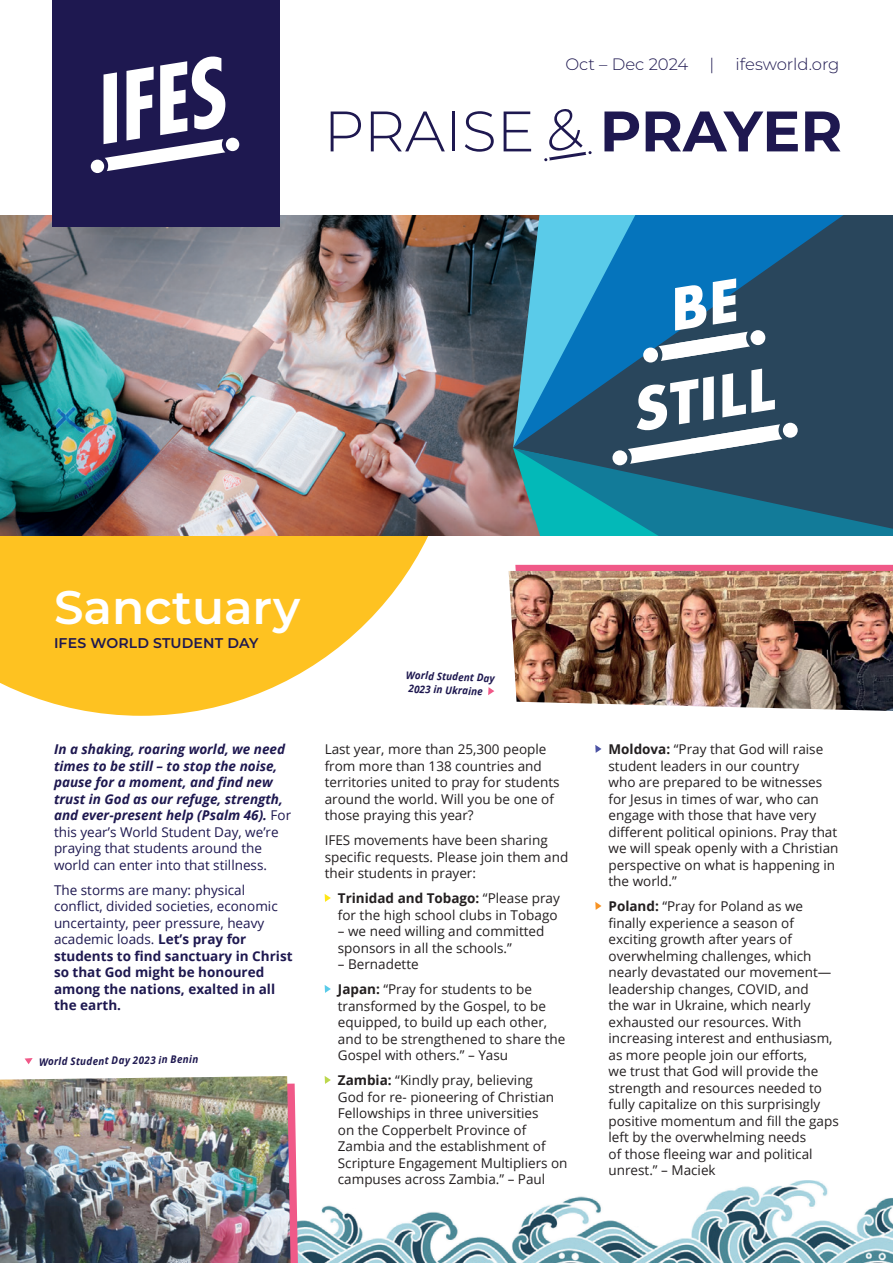
<style>
.page{position:relative;width:893px;height:1263px;background:#fff}
.page>*{position:absolute;margin:0;border:0;box-sizing:border-box;transform-origin:0 0}
.t1{font:300 57px "Montserrat";color:#1e1850}
.t2{font:700 57px "Montserrat";letter-spacing:-.005em;color:#1e1850}
.t3{font:italic 700 55.8px/93.2px "Futura";color:#fff;text-align:center}
.t4{font:600 46.95px "Montserrat";color:#fff}
.t5{font:300 16.5px "Montserrat";color:#1e1850}
.t6{font:600 14.1px "Montserrat";letter-spacing:.01em;color:#1e1850}
.t7{font:13.5px/16.5px "Open Sans";color:#231f20}
.t8{font:italic 700 13.5px/16.5px "Open Sans";color:#1e1850}
.t9{font:700 13.5px/16.5px "Open Sans";color:#1e1850}
.t10{font:italic 700 10.5px/13.5px "Open Sans";color:#1e1850;scale:.94 1}
.s1{font-weight:400;font-style:normal}
.s2{font-weight:400}
.s3{font-weight:700}
</style>
<div class="page">
<img style="left:0;top:215px;width:513px;height:322px">
<img style="left:298px;top:1180px;width:595px;height:83px">
<svg style="left:291px;top:1083px;width:7px;height:180px"></svg>
<div style="left:515px;top:565px;width:378px;height:6px;background:#f05988"></div>
<div style="left:52px;top:0;width:228px;height:226px;background:#1e1850"></div>
<div style="left:91px;top:160px;width:13px;height:13px;background:#fff;border-radius:50%"></div>
<svg style="left:104px;top:56px;width:121px;height:115px"></svg>
<div style="left:226px;top:138px;width:13px;height:13px;background:#fff;border-radius:50%"></div>
<img style="left:0;top:1076px;width:291px;height:187px">
<svg style="left:25px;top:1058px;width:8px;height:6px"></svg>
<svg style="left:513px;top:215px;width:380px;height:321px"></svg>
<svg style="left:595px;top:745px;width:6px;height:8px"></svg>
<svg style="left:595px;top:902px;width:6px;height:8px"></svg>
<svg style="left:0;top:537px;width:428px;height:179px;fill:#fec221"></svg>
<svg style="left:325px;top:894px;width:6px;height:8px"></svg>
<svg style="left:325px;top:985px;width:6px;height:8px"></svg>
<svg style="left:325px;top:1076px;width:6px;height:8px"></svg>
<img style="left:509px;top:571px;width:384px;height:140px">
<svg style="left:488px;top:687px;width:6px;height:8px"></svg>
<svg style="left:544px;top:151px;width:48px;height:10px"></svg>
<p class="t5" style="left:565px;top:53px;width:124px">Oct – Dec 2024</p>
<p class="t5" style="left:710px;top:53px;width:6px">|</p>
<p class="t5" style="left:736px;top:53px;width:105px">ifesworld.org</p>
<h1 class="t1" style="left:324px;top:92px;width:213px">PRAISE</h1>
<h1 class="t2" style="left:600px;top:90px;width:244px">PRAYER</h1>
<h2 class="t3" style="left:609px;top:273px;width:145px;rotate:-9deg">BE<br>STILL</h2>
<h3 class="t4" style="left:54px;top:574px;width:248px">Sanctuary</h3>
<p class="t6" style="left:54px;top:632px;width:206px">IFES WORLD STUDENT DAY</p>
<p class="t8" style="left:54px;top:741px;width:239px">In a shaking, roaring world, we need times to be still – to stop the noise, pause for a moment, and find new trust in God as our refuge, strength, and ever-present help (Psalm 46). <span class="s1">For this year’s World Student Day, we’re praying that students around the world can enter into that stillness.</span></p>
<p class="t9" style="left:54px;top:881px;width:240px"><span class="s2">The storms are many: physical conflict, divided societies, economic uncertainty, peer pressure, heavy academic loads.</span> Let’s pray for students to find sanctuary in Christ so that God might be honoured among the nations, exalted in all the earth.</p>
<p class="t10" style="left:39px;top:1055px;width:171px;rotate:-1deg">World Student Day 2023 in Benin</p>
<p class="t10" style="left:406px;top:668px;width:96px;rotate:2deg">World Student Day<br>2023 in Ukraine</p>
<p class="t7" style="left:325px;top:741px;width:236px">Last year, more than 25,300 people from more than 138 countries and territories united to pray for students around the world. Will you be one of those praying this year?</p>
<p class="t7" style="left:325px;top:832px;width:245px">IFES movements have been sharing specific requests. Please join them and their students in prayer:</p>
<p class="t7" style="left:338px;top:890px;width:224px"><span class="s3">Trinidad and Tobago:</span> “Please pray for the high school clubs in Tobago</p>
<p class="t7" style="left:338px;top:923px;width:208px">– we need willing and committed sponsors in all the schools.”</p>
<p class="t7" style="left:338px;top:951px;width:196px;line-height:25px">– Bernadette<br><span class="s3">Japan:</span> “Pray for students to be</p>
<p class="t7" style="left:338px;top:997px;width:229px">transformed by the Gospel, to be equipped, to build up each other, and to be strengthened to share the<br>Gospel with others.” – Yasu</p>
<p class="t7" style="left:338px;top:1072px;width:231px"><span class="s3">Zambia:</span> “Kindly pray, believing<br>God for re- pioneering of Christian Fellowships in three universities<br>on the Copperbelt Province of Zambia and the establishment of Scripture Engagement Multipliers on campuses across Zambia.” – Paul</p>
<p class="t7" style="left:608px;top:741px;width:231px"><span class="s3">Moldova:</span> “Pray that God will raise student leaders in our country<br>who are prepared to be witnesses for Jesus in times of war, who can engage with those that have very different political opinions. Pray that we will speak openly with a Christian perspective on what is happening in the world.”</p>
<p class="t7" style="left:608px;top:898px;width:232px"><span class="s3">Poland:</span> “Pray for Poland as we finally experience a season of exciting growth after years of overwhelming challenges, which nearly devastated our movement— leadership changes, COVID, and<br>the war in Ukraine, which nearly exhausted our resources. With increasing interest and enthusiasm, as more people join our efforts,<br>we trust that God will provide the strength and resources needed to fully capitalize on this surprisingly positive momentum and fill the gaps left by the overwhelming needs<br>of those fleeing war and political unrest.” – Maciek</p>
</div>
